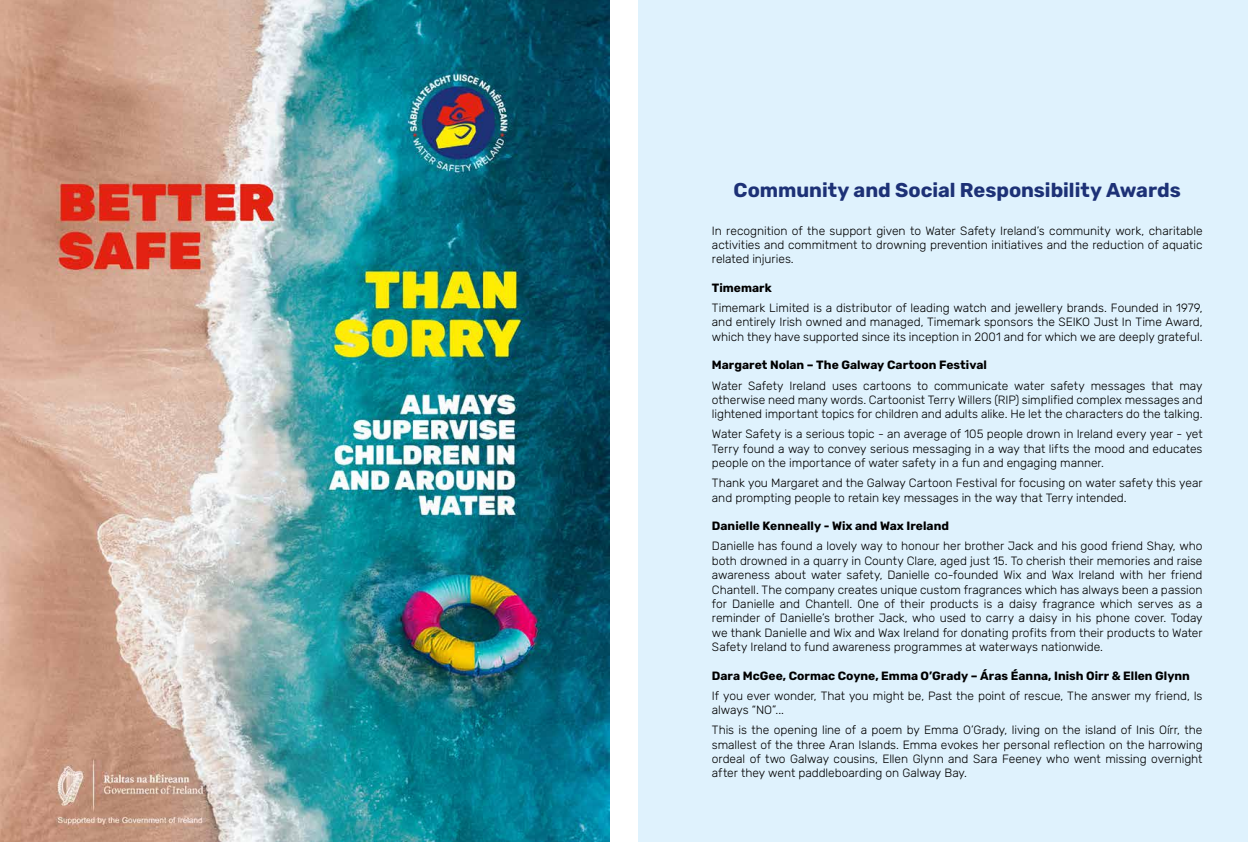
<style>
.page{position:relative;width:1248px;height:842px;background:#fff}
.page>*{position:absolute;margin:0;border:0;box-sizing:border-box;transform-origin:0 0}
.t1{font:700 20px "Rubik";color:#1d3176}
.t2{font:300 12px/14.4px "Rubik";letter-spacing:-.005em;color:#000;text-align:justify}
.t3{font:700 12px "Rubik";color:#000}
</style>
<div class="page">
<img style="left:0;top:0;width:609px;height:842px">
<div style="left:638px;top:0;width:609px;height:842px;background:#dff2fd"></div>
<h1 class="t1" style="left:733px;top:179px;width:449px">Community and Social Responsibility Awards</h1>
<p class="t2" style="left:711px;top:224px;width:492px">In recognition of the support given to Water Safety Ireland’s community work, charitable activities and commitment to drowning prevention initiatives and the reduction of aquatic related injuries.</p>
<p class="t3" style="left:711px;top:281px;width:61px">Timemark</p>
<p class="t2" style="left:711px;top:301px;width:492px">Timemark Limited is a distributor of leading watch and jewellery brands. Founded in 1979, and entirely Irish owned and managed, Timemark sponsors the SEIKO Just In Time Award, which they have supported since its inception in 2001 and for which we are deeply grateful.</p>
<p class="t3" style="left:711px;top:358px;width:276px">Margaret Nolan – The Galway Cartoon Festival</p>
<p class="t2" style="left:711px;top:378px;width:492px">Water Safety Ireland uses cartoons to communicate water safety messages that may otherwise need many words. Cartoonist Terry Willers (RIP) simplified complex messages and lightened important topics for children and adults alike. He let the characters do the talking.</p>
<p class="t2" style="left:711px;top:427px;width:492px">Water Safety is a serious topic - an average of 105 people drown in Ireland every year - yet Terry found a way to convey serious messaging in a way that lifts the mood and educates people on the importance of water safety in a fun and engaging manner.</p>
<p class="t2" style="left:711px;top:476px;width:492px">Thank you Margaret and the Galway Cartoon Festival for focusing on water safety this year and prompting people to retain key messages in the way that Terry intended.</p>
<p class="t3" style="left:711px;top:519px;width:238px">Danielle Kenneally - Wix and Wax Ireland</p>
<p class="t2" style="left:711px;top:539px;width:492px">Danielle has found a lovely way to honour her brother Jack and his good friend Shay, who both drowned in a quarry in County Clare, aged just 15. To cherish their memories and raise awareness about water safety, Danielle co-founded Wix and Wax Ireland with her friend Chantell. The company creates unique custom fragrances which has always been a passion for Danielle and Chantell. One of their products is a daisy fragrance which serves as a reminder of Danielle’s brother Jack, who used to carry a daisy in his phone cover. Today we thank Danielle and Wix and Wax Ireland for donating profits from their products to Water Safety Ireland to fund awareness programmes at waterways nationwide.</p>
<p class="t3" style="left:711px;top:668px;width:479px">Dara McGee, Cormac Coyne, Emma O’Grady – Áras Éanna, Inish Oirr &amp; Ellen Glynn</p>
<p class="t2" style="left:711px;top:689px;width:492px">If you ever wonder, That you might be, Past the point of rescue, The answer my friend, Is always “NO”...</p>
<p class="t2" style="left:711px;top:723px;width:492px">This is the opening line of a poem by Emma O’Grady, living on the island of Inis Oírr, the smallest of the three Aran Islands. Emma evokes her personal reflection on the harrowing ordeal of two Galway cousins, Ellen Glynn and Sara Feeney who went missing overnight after they went paddleboarding on Galway Bay.</p>
</div>
